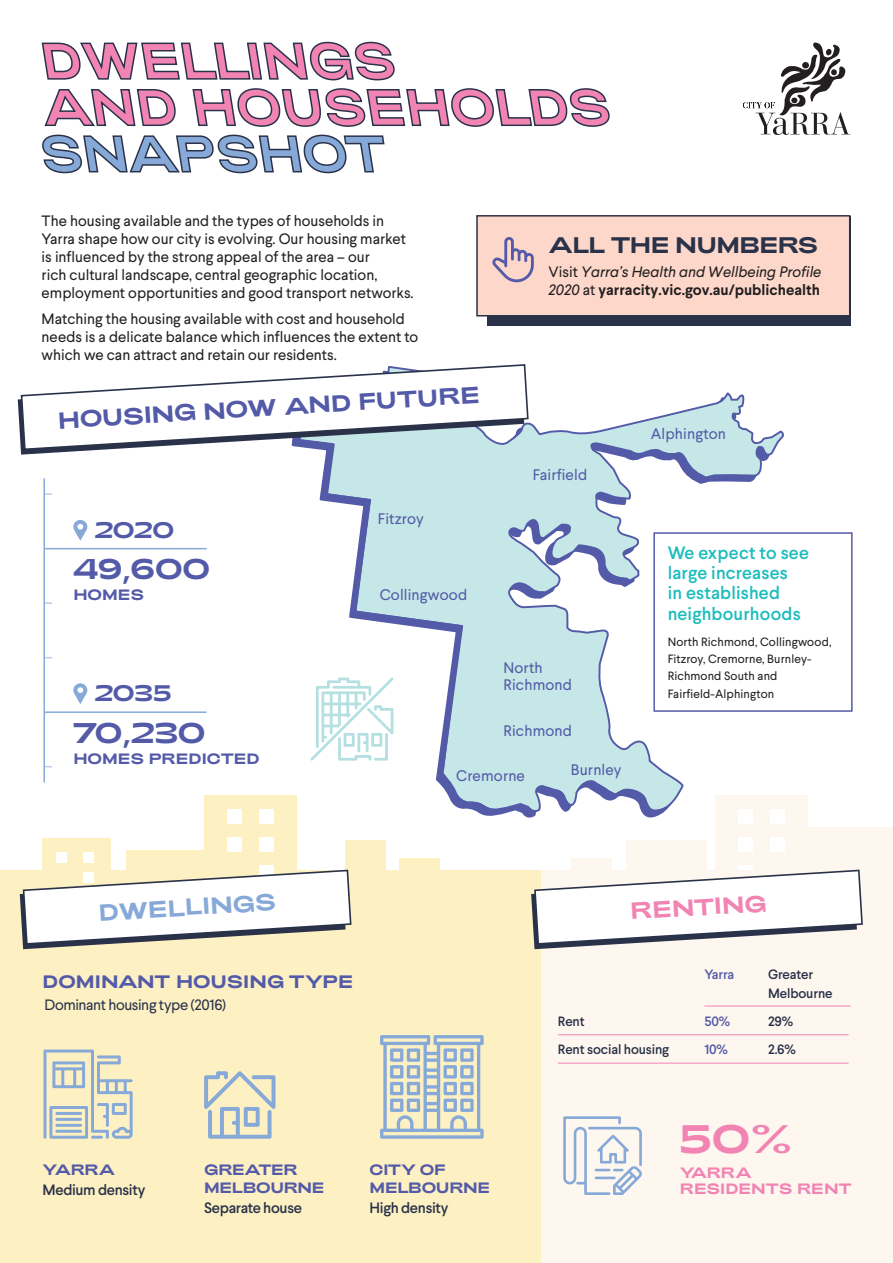
<style>
.page{position:relative;width:893px;height:1263px;background:#fff}
.page>*{position:absolute;margin:0;border:0;box-sizing:border-box;transform-origin:0 0}
.t1{font:700 39.75px "Adieu";color:#f284b4}
.t2{font:700 28.5px "Adieu";letter-spacing:-.01em;color:#535aa7}
.t3{font:700 23.25px "Adieu";color:#535aa7}
.t4{font:700 23.25px "Adieu";color:#86a9d8}
.t5{font:700 23.25px "Adieu";color:#f284b4}
.t6{font:700 22.5px "Adieu";letter-spacing:-.03em;color:#2a3249}
.t7{font:700 22.5px "Adieu";letter-spacing:-.02em;color:#535aa7}
.t8{font:500 18px/20.1px "Larsseit";letter-spacing:.01em;color:#1cbcbc}
.t9{font:700 18px "Adieu";color:#535aa7}
.t10{font:15.3px/17px "Larsseit";letter-spacing:.01em;color:#535aa7}
.t11{font:15px/18px "Larsseit";color:#231f20}
.t12{font:italic 15px/18px "Larsseit";color:#231f20}
.t13{font:700 15px/18px "Adieu";letter-spacing:-.015em;color:#535aa7}
.t14{font:500 15px "Larsseit";letter-spacing:-.02em;color:#2a3249}
.t15{font:15px "Larsseit";letter-spacing:-.025em;color:#2a3249}
.t16{font:700 15px/16.5px "Adieu";letter-spacing:.01em;color:#f284b4}
.t17{font:700 15px "Adieu";letter-spacing:.01em;color:#535aa7}
.t18{font:500 13.5px/19px "Larsseit";letter-spacing:-.01em;color:#2a3249}
.t19{font:500 13.5px "Larsseit";letter-spacing:-.01em;color:#535aa7}
.t20{font:500 13.5px "Larsseit";color:#545aa7}
.t21{font:12px/17.1px "Larsseit";letter-spacing:.01em;color:#231f20}
.s1{font-style:normal}
.s2{font-weight:700;font-style:normal}
</style>
<div class="page">
<div style="left:126px;top:850px;width:94px;height:108px;background:#fdf0c3"></div>
<div style="left:792px;top:827px;width:101px;height:131px;background:#fef7f0"></div>
<div style="left:345px;top:840px;width:41px;height:115px;background:#fdf0c3"></div>
<div style="left:626px;top:840px;width:81px;height:115px;background:#fef7f0"></div>
<div style="left:400px;top:858px;width:40px;height:115px;background:#fdf0c3"></div>
<div style="left:572px;top:858px;width:40px;height:115px;background:#fef7f0"></div>
<div style="left:204px;top:795px;width:93px;height:161px;background:#fdf0c3"></div>
<div style="left:715px;top:795px;width:93px;height:161px;background:#fef7f0"></div>
<div style="left:0;top:870px;width:893px;height:393px;background:#fdf0c3"></div>
<div style="left:43px;top:839px;width:68px;height:101px;background:#fdf0c3"></div>
<div style="left:259px;top:865px;width:14px;height:15px;background:#fff"></div>
<div style="left:259px;top:837px;width:14px;height:15px;background:#fff"></div>
<div style="left:227px;top:837px;width:15px;height:15px;background:#fff"></div>
<div style="left:259px;top:809px;width:14px;height:15px;background:#fff"></div>
<div style="left:227px;top:809px;width:15px;height:15px;background:#fff"></div>
<div style="left:83px;top:852px;width:11px;height:10px;background:#fff"></div>
<div style="left:56px;top:852px;width:11px;height:10px;background:#fff"></div>
<div style="left:738px;top:865px;width:15px;height:15px;background:#fff"></div>
<div style="left:738px;top:837px;width:15px;height:15px;background:#fff"></div>
<div style="left:770px;top:837px;width:14px;height:15px;background:#fff"></div>
<div style="left:738px;top:809px;width:15px;height:15px;background:#fff"></div>
<div style="left:770px;top:809px;width:14px;height:15px;background:#fff"></div>
<div style="left:542px;top:870px;width:351px;height:393px;background:#fef7f0"></div>
<svg style="left:319px;top:392px;width:466px;height:424px"></svg>
<svg style="left:743px;top:42px;width:107px;height:93px"></svg>
<svg style="left:42px;top:134px;width:343px;height:40px"></svg>
<svg style="left:44px;top:88px;width:566px;height:39px"></svg>
<svg style="left:41px;top:41px;width:354px;height:40px"></svg>
<div style="left:487px;top:217px;width:363px;height:109px;background:#2a3249"></div>
<div style="left:476px;top:215px;width:374px;height:101px;background:#fcd7ca;border:2px solid #2a3249"></div>
<svg style="left:492px;top:237px;width:42px;height:45px"></svg>
<svg style="left:18px;top:364px;width:511px;height:91px"></svg>
<svg style="left:531px;top:869px;width:332px;height:80px"></svg>
<svg style="left:20px;top:869px;width:332px;height:80px"></svg>
<svg style="left:45px;top:493px;width:7px;height:2px"></svg>
<hr style="left:45px;top:711px;width:162px;height:2px;background:#86a9d8">
<svg style="left:73px;top:683px;width:14px;height:21px"></svg>
<hr style="left:45px;top:548px;width:162px;height:1px;background:#86a9d8">
<svg style="left:73px;top:520px;width:14px;height:21px"></svg>
<hr style="left:44px;top:478px;width:1px;height:304px;background:#86a9d8">
<svg style="left:45px;top:602px;width:7px;height:2px"></svg>
<div style="left:654px;top:533px;width:198px;height:178px;background:#fff"></div>
<div style="left:653px;top:532px;width:200px;height:180px;border:2px solid #535aa7"></div>
<svg style="left:310px;top:677px;width:84px;height:84px"></svg>
<svg style="left:44px;top:1049px;width:89px;height:90px"></svg>
<svg style="left:204px;top:1071px;width:71px;height:68px"></svg>
<svg style="left:380px;top:1035px;width:104px;height:104px"></svg>
<hr style="left:558px;top:1034px;width:290px;height:1px;background:#f284b4">
<hr style="left:558px;top:1063px;width:290px;height:1px;background:#f284b4">
<hr style="left:704px;top:1006px;width:146px;height:1px;background:#f284b4">
<svg style="left:563px;top:1116px;width:79px;height:79px"></svg>
<p class="t11" style="left:42px;top:211px;width:373px">The housing available and the types of households in Yarra shape how our city is evolving. Our housing market is influenced by the strong appeal of the area – our<br>rich cultural landscape, central geographic location, employment opportunities and good transport networks.</p>
<p class="t11" style="left:42px;top:310px;width:378px">Matching the housing available with cost and household needs is a delicate balance which influences the extent to which we can attract and retain our residents.</p>
<p class="t3" style="left:57px;top:409px;width:424px;rotate:-4deg">HOUSING NOW AND FUTURE</p>
<p class="t7" style="left:94px;top:517px;width:81px">2020</p>
<p class="t10" style="left:378px;top:510px;width:47px">Fitzroy</p>
<p class="t6" style="left:549px;top:232px;width:271px">ALL THE NUMBERS</p>
<p class="t12" style="left:549px;top:262px;width:274px"><span class="s1">Visit</span> Yarra’s Health and Wellbeing Profile<br>2020 <span class="s1">at</span> <span class="s2">yarracity.vic.gov.au/publichealth</span></p>
<p class="t10" style="left:533px;top:466px;width:56px">Fairfield</p>
<p class="t10" style="left:651px;top:425px;width:77px">Alphington</p>
<p class="t2" style="left:73px;top:553px;width:138px">49,600</p>
<p class="t13" style="left:73px;top:586px;width:72px">HOMES</p>
<p class="t7" style="left:94px;top:680px;width:79px">2035</p>
<p class="t2" style="left:73px;top:716px;width:134px">70,230</p>
<p class="t17" style="left:73px;top:750px;width:188px">HOMES PREDICTED</p>
<p class="t10" style="left:380px;top:586px;width:89px">Collingwood</p>
<p class="t10" style="left:504px;top:659px;width:70px">North<br>Richmond</p>
<p class="t10" style="left:504px;top:722px;width:70px">Richmond</p>
<p class="t10" style="left:456px;top:767px;width:71px">Cremorne</p>
<p class="t10" style="left:571px;top:761px;width:52px">Burnley</p>
<p class="t8" style="left:668px;top:543px;width:143px">We expect to see large increases<br>in established neighbourhoods</p>
<p class="t21" style="left:668px;top:633px;width:165px">North Richmond, Collingwood,<br>Fitzroy, Cremorne, Burnley-<br>Richmond South and<br>Fairfield-Alphington</p>
<p class="t4" style="left:98px;top:900px;width:179px;rotate:-4deg">DWELLINGS</p>
<p class="t5" style="left:629px;top:898px;width:138px;rotate:-4deg">RENTING</p>
<p class="t9" style="left:43px;top:971px;width:312px">DOMINANT HOUSING TYPE</p>
<p class="t15" style="left:44px;top:995px;width:183px">Dominant housing type (2016)</p>
<p class="t19" style="left:704px;top:965px;width:32px">Yarra</p>
<p class="t18" style="left:768px;top:964px;width:66px">Greater<br>Melbourne</p>
<p class="t18" style="left:558px;top:1011px;width:28px">Rent</p>
<p class="t18" style="left:558px;top:1039px;width:113px">Rent social housing</p>
<p class="t20" style="left:704px;top:1012px;width:27px">50%</p>
<p class="t18" style="left:768px;top:1011px;width:27px">29%</p>
<p class="t19" style="left:704px;top:1041px;width:25px">10%</p>
<p class="t18" style="left:768px;top:1040px;width:29px">2.6%</p>
<p class="t1" style="left:680px;top:1115px;width:114px">50%</p>
<p class="t13" style="left:43px;top:1161px;width:74px">YARRA</p>
<p class="t14" style="left:43px;top:1180px;width:104px">Medium density</p>
<p class="t13" style="left:204px;top:1161px;width:122px">GREATER<br>MELBOURNE</p>
<p class="t14" style="left:204px;top:1198px;width:99px">Separate house</p>
<p class="t13" style="left:370px;top:1161px;width:122px">CITY OF<br>MELBOURNE</p>
<p class="t14" style="left:370px;top:1198px;width:80px">High density</p>
<p class="t16" style="left:680px;top:1164px;width:173px">YARRA<br>RESIDENTS RENT</p>
</div>
